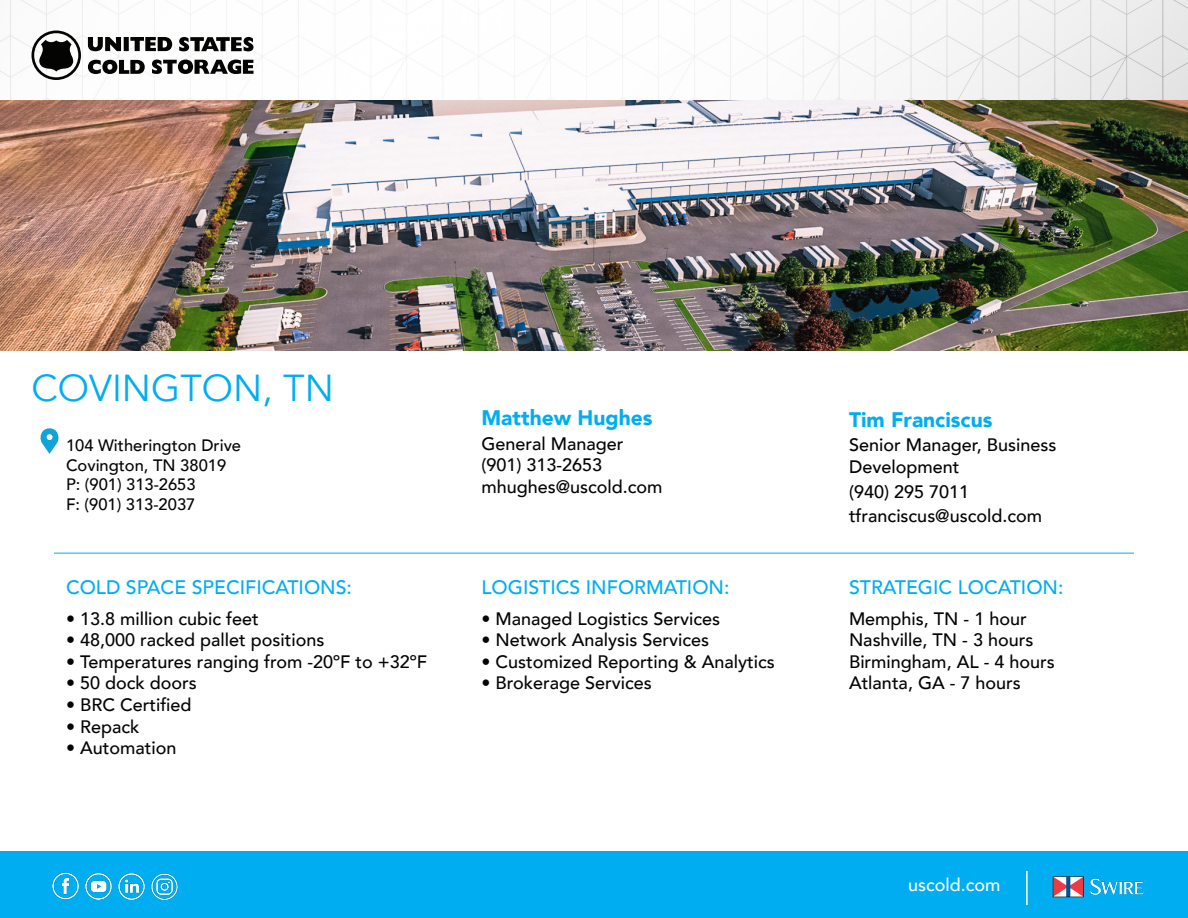
<style>
.page{position:relative;width:1188px;height:918px;background:#fff}
.page>*{position:absolute;margin:0;border:0;box-sizing:border-box;transform-origin:0 0}
.t1{font:37.5px "Avenir";color:#00aeef}
.t2{font:900 21px "Avenir";color:#00aeef}
.t3{font:500 19.5px "Avenir";color:#00aeef}
.t4{font:500 18px "Avenir";color:#040503}
.t5{font:500 18px "Avenir";color:#fff}
.t6{font:500 16.5px "Avenir";color:#040503}
</style>
<div class="page">
<img style="left:0;top:0;width:1188px;height:100px">
<img style="left:0;top:100px;width:1188px;height:251px">
<div style="left:0;top:852px;width:1188px;height:66px;background:#00adf0"></div>
<hr style="left:1026px;top:871px;width:2px;height:34px;background:#fff">
<svg style="left:88px;top:37px;width:84px;height:14px"></svg>
<svg style="left:179px;top:37px;width:75px;height:14px"></svg>
<svg style="left:152px;top:60px;width:101px;height:14px"></svg>
<svg style="left:88px;top:60px;width:57px;height:14px"></svg>
<svg style="left:32px;top:31px;width:49px;height:49px"></svg>
<img style="left:42px;top:851px;width:146px;height:49px">
<svg style="left:40px;top:428px;width:19px;height:26px"></svg>
<hr style="left:54px;top:553px;width:1080px;height:1px;background:#00aeef">
<img style="left:1052px;top:876px;width:92px;height:22px">
<p class="t1" style="left:32px;top:366px;width:304px">COVINGTON, TN</p>
<p class="t6" style="left:66px;top:431px;width:177px">104 Witherington Drive</p>
<p class="t6" style="left:66px;top:451px;width:162px">Covington, TN 38019</p>
<p class="t6" style="left:66px;top:470px;width:131px">P: (901) 313-2653</p>
<p class="t6" style="left:66px;top:490px;width:131px">F: (901) 313-2037</p>
<p class="t3" style="left:66px;top:570px;width:288px">COLD SPACE SPECIFICATIONS:</p>
<p class="t4" style="left:66px;top:603px;width:194px">• 13.8 million cubic feet</p>
<p class="t4" style="left:66px;top:624px;width:260px">• 48,000 racked pallet positions</p>
<p class="t4" style="left:66px;top:646px;width:363px">• Temperatures ranging from -20ºF to +32ºF</p>
<p class="t4" style="left:66px;top:668px;width:132px">• 50 dock doors</p>
<p class="t4" style="left:66px;top:689px;width:127px">• BRC Certified</p>
<p class="t4" style="left:66px;top:711px;width:75px">• Repack</p>
<p class="t4" style="left:66px;top:732px;width:112px">• Automation</p>
<p class="t2" style="left:482px;top:400px;width:173px">Matthew Hughes</p>
<p class="t4" style="left:482px;top:428px;width:144px">General Manager</p>
<p class="t4" style="left:482px;top:450px;width:122px">(901) 313-2653</p>
<p class="t4" style="left:482px;top:471px;width:183px">mhughes@uscold.com</p>
<p class="t3" style="left:482px;top:570px;width:250px">LOGISTICS INFORMATION:</p>
<p class="t4" style="left:482px;top:603px;width:240px">• Managed Logistics Services</p>
<p class="t4" style="left:482px;top:624px;width:229px">• Network Analysis Services</p>
<p class="t4" style="left:482px;top:646px;width:295px">• Customized Reporting &amp; Analytics</p>
<p class="t4" style="left:482px;top:668px;width:172px">• Brokerage Services</p>
<p class="t2" style="left:849px;top:401px;width:145px">Tim Franciscus</p>
<p class="t4" style="left:849px;top:430px;width:209px">Senior Manager, Business</p>
<p class="t4" style="left:849px;top:451px;width:112px">Development</p>
<p class="t4" style="left:849px;top:476px;width:122px">(940) 295 7011</p>
<p class="t4" style="left:849px;top:500px;width:195px">tfranciscus@uscold.com</p>
<p class="t3" style="left:849px;top:570px;width:216px">STRATEGIC LOCATION:</p>
<p class="t4" style="left:849px;top:603px;width:179px">Memphis, TN - 1 hour</p>
<p class="t4" style="left:849px;top:624px;width:186px">Nashville, TN - 3 hours</p>
<p class="t4" style="left:849px;top:646px;width:207px">Birmingham, AL - 4 hours</p>
<p class="t4" style="left:849px;top:668px;width:173px">Atlanta, GA - 7 hours</p>
<p class="t5" style="left:908px;top:869px;width:94px">uscold.com</p>
</div>
